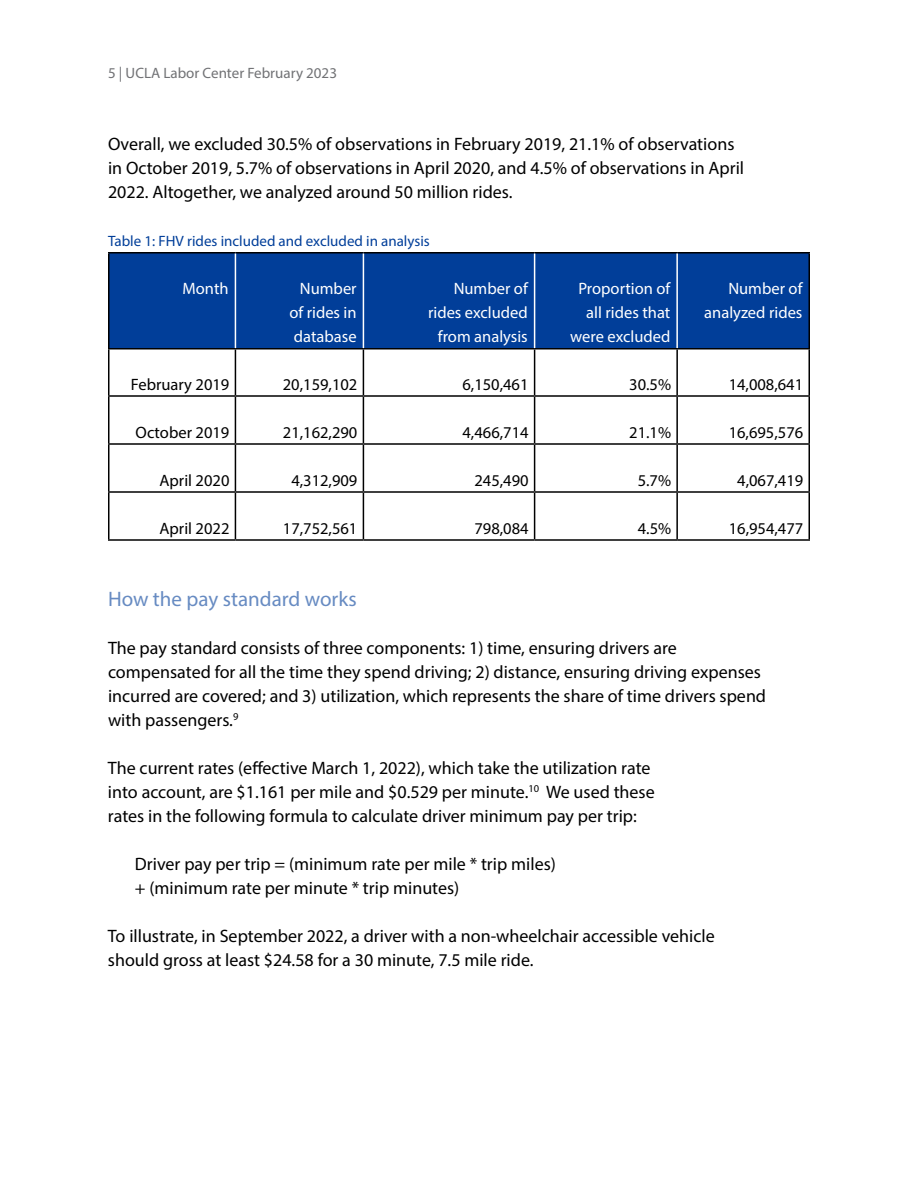
<style>
.page{position:relative;width:918px;height:1188px;background:#fff}
.page>*{position:absolute;margin:0;border:0;box-sizing:border-box;transform-origin:0 0}
.t1{font:21px "Myriad Pro";color:#678bc2}
.t2{font:18px/24px "Myriad Pro";color:#000}
.t3{font:16.5px "Myriad Pro";color:#000}
.t4{font:16.5px/24px "Myriad Pro";color:#fff;text-align:right}
.t5{font:15px "Myriad Pro";color:#013e99}
.t6{font:15px "Myriad Pro";color:#717275}
</style>
<div class="page">
<div style="left:110px;top:254px;width:698px;height:94px;background:#013e99"></div>
<hr style="left:108px;top:350px;width:2px;height:45px;background:#000">
<hr style="left:235px;top:350px;width:1px;height:45px;background:#000">
<hr style="left:363px;top:350px;width:1px;height:45px;background:#000">
<hr style="left:534px;top:350px;width:1px;height:45px;background:#000">
<hr style="left:676px;top:350px;width:2px;height:45px;background:#000">
<hr style="left:808px;top:350px;width:2px;height:45px;background:#000">
<hr style="left:108px;top:395px;width:127px;height:2px;background:#000">
<hr style="left:108px;top:397px;width:2px;height:46px;background:#000">
<hr style="left:235px;top:395px;width:128px;height:2px;background:#000">
<hr style="left:235px;top:397px;width:1px;height:46px;background:#000">
<hr style="left:363px;top:395px;width:172px;height:2px;background:#000">
<hr style="left:363px;top:397px;width:1px;height:46px;background:#000">
<hr style="left:535px;top:395px;width:142px;height:2px;background:#000">
<hr style="left:534px;top:397px;width:1px;height:46px;background:#000">
<hr style="left:677px;top:395px;width:133px;height:2px;background:#000">
<hr style="left:676px;top:397px;width:2px;height:46px;background:#000">
<hr style="left:808px;top:397px;width:2px;height:46px;background:#000">
<hr style="left:108px;top:443px;width:127px;height:2px;background:#000">
<hr style="left:108px;top:445px;width:2px;height:46px;background:#000">
<hr style="left:235px;top:443px;width:128px;height:2px;background:#000">
<hr style="left:235px;top:445px;width:1px;height:46px;background:#000">
<hr style="left:363px;top:443px;width:172px;height:2px;background:#000">
<hr style="left:363px;top:445px;width:1px;height:46px;background:#000">
<hr style="left:535px;top:443px;width:142px;height:2px;background:#000">
<hr style="left:534px;top:445px;width:1px;height:46px;background:#000">
<hr style="left:677px;top:443px;width:133px;height:2px;background:#000">
<hr style="left:676px;top:445px;width:2px;height:46px;background:#000">
<hr style="left:808px;top:445px;width:2px;height:46px;background:#000">
<hr style="left:108px;top:491px;width:127px;height:2px;background:#000">
<hr style="left:108px;top:493px;width:2px;height:46px;background:#000">
<hr style="left:235px;top:491px;width:128px;height:2px;background:#000">
<hr style="left:235px;top:493px;width:1px;height:46px;background:#000">
<hr style="left:363px;top:491px;width:172px;height:2px;background:#000">
<hr style="left:363px;top:493px;width:1px;height:46px;background:#000">
<hr style="left:535px;top:491px;width:142px;height:2px;background:#000">
<hr style="left:534px;top:493px;width:1px;height:46px;background:#000">
<hr style="left:677px;top:491px;width:133px;height:2px;background:#000">
<hr style="left:676px;top:493px;width:2px;height:46px;background:#000">
<hr style="left:808px;top:493px;width:2px;height:46px;background:#000">
<hr style="left:108px;top:539px;width:127px;height:2px;background:#000">
<hr style="left:235px;top:539px;width:128px;height:2px;background:#000">
<hr style="left:363px;top:539px;width:172px;height:2px;background:#000">
<hr style="left:535px;top:539px;width:142px;height:2px;background:#000">
<hr style="left:677px;top:539px;width:133px;height:2px;background:#000">
<hr style="left:108px;top:252px;width:127px;height:2px;background:#000">
<hr style="left:108px;top:254px;width:2px;height:94px;background:#000">
<hr style="left:235px;top:252px;width:128px;height:2px;background:#000">
<hr style="left:363px;top:252px;width:172px;height:2px;background:#000">
<hr style="left:535px;top:252px;width:142px;height:2px;background:#000">
<hr style="left:677px;top:252px;width:133px;height:2px;background:#000">
<hr style="left:808px;top:254px;width:2px;height:94px;background:#000">
<hr style="left:108px;top:348px;width:127px;height:2px;background:#000">
<hr style="left:235px;top:348px;width:128px;height:2px;background:#000">
<hr style="left:363px;top:348px;width:172px;height:2px;background:#000">
<hr style="left:535px;top:348px;width:142px;height:2px;background:#000">
<hr style="left:677px;top:348px;width:133px;height:2px;background:#000">
<hr style="left:235px;top:254px;width:1px;height:94px;background:#fff">
<hr style="left:363px;top:254px;width:1px;height:94px;background:#fff">
<hr style="left:534px;top:254px;width:1px;height:94px;background:#fff">
<hr style="left:676px;top:254px;width:2px;height:94px;background:#fff">
<p class="t6" style="left:108px;top:64px;width:231px">5 | UCLA Labor Center February 2023</p>
<p class="t2" style="left:108px;top:132px;width:638px">Overall, we excluded 30.5% of observations in February 2019, 21.1% of observations in October 2019, 5.7% of observations in April 2020, and 4.5% of observations in April<br>2022. Altogether, we analyzed around 50 million rides.</p>
<p class="t5" style="left:108px;top:232px;width:323px">Table 1: FHV rides included and excluded in analysis</p>
<p class="t4" style="left:183px;top:276px;width:48px">Month</p>
<p class="t4" style="left:289px;top:276px;width:69px;text-align:justify;text-indent:11px">Number of rides in database</p>
<p class="t4" style="left:428px;top:276px;width:101px">Number of rides excluded from analysis</p>
<p class="t4" style="left:570px;top:276px;width:102px">Proportion of all rides that were excluded</p>
<p class="t4" style="left:704px;top:276px;width:100px">Number of analyzed rides</p>
<p class="t3" style="left:131px;top:374px;width:100px">February 2019</p>
<p class="t3" style="left:283px;top:374px;width:76px">20,159,102</p>
<p class="t3" style="left:463px;top:374px;width:68px">6,150,461</p>
<p class="t3" style="left:629px;top:374px;width:43px">30.5%</p>
<p class="t3" style="left:729px;top:374px;width:76px">14,008,641</p>
<p class="t3" style="left:136px;top:422px;width:95px">October 2019</p>
<p class="t3" style="left:283px;top:422px;width:76px">21,162,290</p>
<p class="t3" style="left:463px;top:422px;width:68px">4,466,714</p>
<p class="t3" style="left:629px;top:422px;width:43px">21.1%</p>
<p class="t3" style="left:729px;top:422px;width:76px">16,695,576</p>
<p class="t3" style="left:159px;top:470px;width:72px">April 2020</p>
<p class="t3" style="left:291px;top:470px;width:68px">4,312,909</p>
<p class="t3" style="left:474px;top:470px;width:56px">245,490</p>
<p class="t3" style="left:638px;top:470px;width:35px">5.7%</p>
<p class="t3" style="left:737px;top:470px;width:68px">4,067,419</p>
<p class="t3" style="left:159px;top:518px;width:72px">April 2022</p>
<p class="t3" style="left:283px;top:518px;width:76px">17,752,561</p>
<p class="t3" style="left:474px;top:518px;width:56px">798,084</p>
<p class="t3" style="left:638px;top:518px;width:35px">4.5%</p>
<p class="t3" style="left:729px;top:518px;width:76px">16,954,477</p>
<p class="t1" style="left:108px;top:586px;width:250px">How the pay standard works</p>
<p class="t2" style="left:108px;top:636px;width:660px">The pay standard consists of three components: 1) time, ensuring drivers are compensated for all the time they spend driving; 2) distance, ensuring driving expenses incurred are covered; and 3) utilization, which represents the share of time drivers spend with passengers.<sup>9</sup></p>
<p class="t2" style="left:108px;top:756px;width:548px">The current rates (effective March 1, 2022), which take the utilization rate into account, are $1.161 per mile and $0.529 per minute.<sup>10</sup> We used these rates in the following formula to calculate driver minimum pay per trip:</p>
<p class="t2" style="left:135px;top:852px;width:422px">Driver pay per trip = (minimum rate per mile * trip miles) + (minimum rate per minute * trip minutes)</p>
<p class="t2" style="left:108px;top:924px;width:608px">To illustrate, in September 2022, a driver with a non-wheelchair accessible vehicle should gross at least $24.58 for a 30 minute, 7.5 mile ride.</p>
</div>
